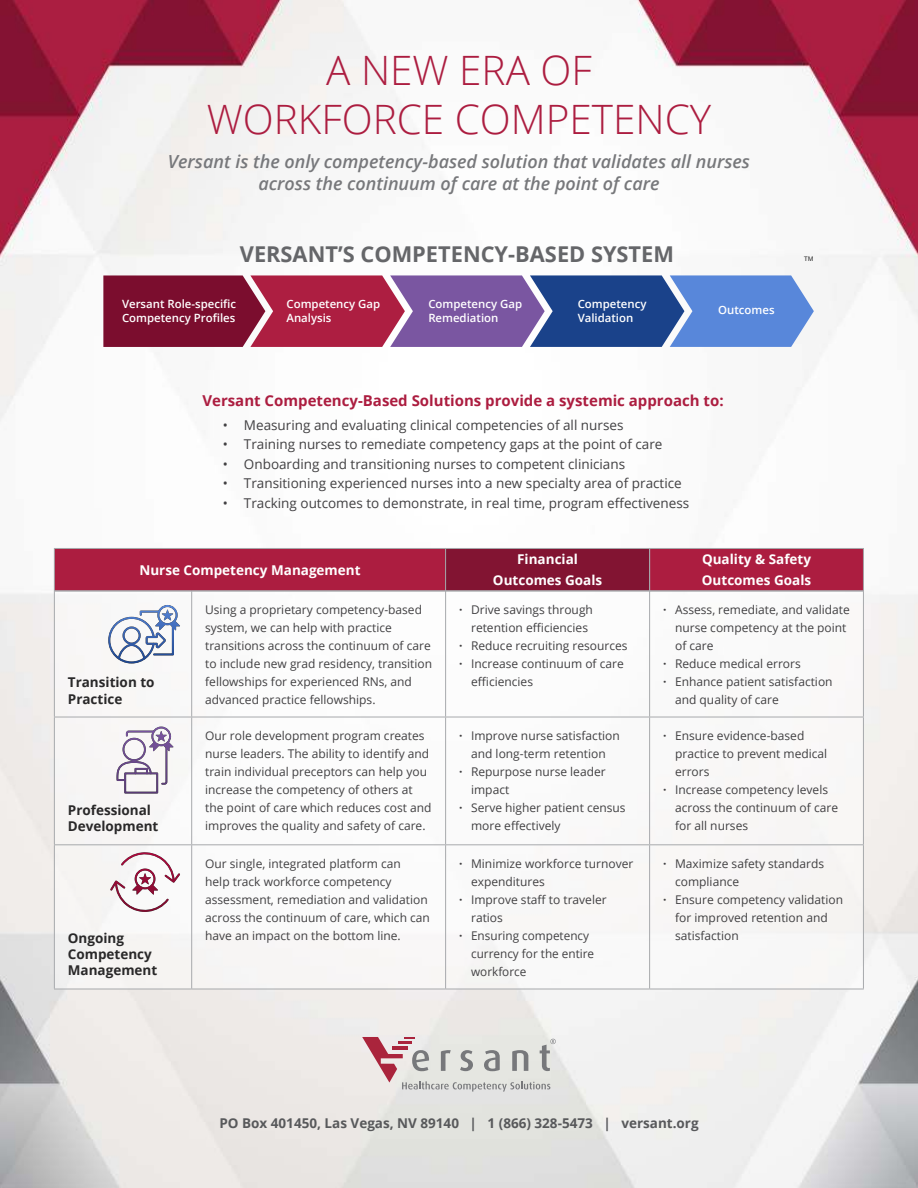
<style>
.page{position:relative;width:918px;height:1188px;background:#fff}
.page>*{position:absolute;margin:0;border:0;box-sizing:border-box;transform-origin:0 0}
.t1{font:300 40.5px/48.6px "Open Sans";color:#ac1d40;text-align:center}
.t2{font:700 21.75px "Open Sans";color:#656669}
.t3{font:italic 600 18px/21.6px "Open Sans";color:#77787b;text-align:center}
.t4{font:700 15px "Open Sans";color:#ac1d40}
.t5{font:13.5px "Open Sans";color:#414042}
.t6{font:700 13.5px/21px "Open Sans";color:#fff;text-align:center}
.t7{font:700 13.5px/16.5px "Open Sans";color:#292829}
.t8{font:700 13.5px "Open Sans";color:#58595b}
.t9{font:12px/18px "Open Sans";color:#414042}
.t10{font:600 11.4px/14.5px "Open Sans";color:#fff}
.t11{font:600 6.3px "Open Sans";color:#434343}
.s1{font-weight:700}
</style>
<div class="page">
<img style="left:0;top:0;width:918px;height:1188px">
<div style="left:55px;top:590px;width:809px;height:399px;background:#fff"></div>
<svg style="left:362px;top:1037px;width:194px;height:55px;background:#d4cbca"></svg>
<div style="left:54px;top:548px;width:392px;height:43px;background:#ac1d40"></div>
<div style="left:54px;top:548px;width:392px;height:43px;border:1px solid #a7a9ac"></div>
<div style="left:446px;top:548px;width:204px;height:43px;background:#821432"></div>
<div style="left:445px;top:548px;width:205px;height:43px;border:1px solid #a7a9ac"></div>
<div style="left:650px;top:548px;width:213px;height:43px;background:#ac1d40"></div>
<div style="left:649px;top:548px;width:215px;height:43px;border:1px solid #a7a9ac"></div>
<svg style="left:108px;top:605px;width:72px;height:59px"></svg>
<svg style="left:115px;top:727px;width:59px;height:67px"></svg>
<svg style="left:109px;top:850px;width:71px;height:62px"></svg>
<svg style="left:103px;top:275px;width:711px;height:72px;background:#744c82"></svg>
<hr style="left:54px;top:845px;width:1px;height:144px;background:#a7a9ac">
<hr style="left:191px;top:845px;width:1px;height:144px;background:#a7a9ac">
<hr style="left:445px;top:845px;width:1px;height:144px;background:#a7a9ac">
<hr style="left:649px;top:845px;width:1px;height:144px;background:#a7a9ac">
<hr style="left:863px;top:845px;width:1px;height:144px;background:#a7a9ac">
<hr style="left:54px;top:989px;width:138px;height:1px;background:#a7a9ac">
<hr style="left:192px;top:989px;width:254px;height:1px;background:#a7a9ac">
<hr style="left:446px;top:989px;width:204px;height:1px;background:#a7a9ac">
<hr style="left:650px;top:989px;width:214px;height:1px;background:#a7a9ac">
<hr style="left:54px;top:717px;width:1px;height:127px;background:#a7a9ac">
<hr style="left:191px;top:717px;width:1px;height:127px;background:#a7a9ac">
<hr style="left:445px;top:717px;width:1px;height:127px;background:#a7a9ac">
<hr style="left:649px;top:717px;width:1px;height:127px;background:#a7a9ac">
<hr style="left:863px;top:717px;width:1px;height:127px;background:#a7a9ac">
<hr style="left:54px;top:844px;width:138px;height:1px;background:#a7a9ac">
<hr style="left:192px;top:844px;width:254px;height:1px;background:#a7a9ac">
<hr style="left:446px;top:844px;width:204px;height:1px;background:#a7a9ac">
<hr style="left:650px;top:844px;width:214px;height:1px;background:#a7a9ac">
<hr style="left:54px;top:590px;width:138px;height:1px;background:#a7a9ac">
<hr style="left:54px;top:591px;width:1px;height:126px;background:#a7a9ac">
<hr style="left:192px;top:590px;width:254px;height:1px;background:#a7a9ac">
<hr style="left:191px;top:591px;width:1px;height:126px;background:#a7a9ac">
<hr style="left:446px;top:590px;width:204px;height:1px;background:#a7a9ac">
<hr style="left:445px;top:591px;width:1px;height:126px;background:#a7a9ac">
<hr style="left:650px;top:590px;width:214px;height:1px;background:#a7a9ac">
<hr style="left:649px;top:591px;width:1px;height:126px;background:#a7a9ac">
<hr style="left:863px;top:591px;width:1px;height:126px;background:#a7a9ac">
<hr style="left:54px;top:717px;width:138px;height:1px;background:#a7a9ac">
<hr style="left:192px;top:717px;width:254px;height:1px;background:#a7a9ac">
<hr style="left:446px;top:717px;width:204px;height:1px;background:#a7a9ac">
<hr style="left:650px;top:717px;width:214px;height:1px;background:#a7a9ac">
<h1 class="t1" style="left:207px;top:47px;width:506px">A NEW ERA OF<br>WORKFORCE COMPETENCY</h1>
<h3 class="t3" style="left:168px;top:152px;width:584px">Versant is the only competency-based solution that validates all nurses across the continuum of care at the point of care</h3>
<h2 class="t2" style="left:240px;top:245px;width:436px">VERSANT’S COMPETENCY-BASED SYSTEM</h2>
<p class="t11" style="left:804px;top:256px;width:11px">TM</p>
<p class="t10" style="left:122px;top:296px;width:116px">Versant Role-specific<br>Competency Profiles</p>
<p class="t10" style="left:286px;top:297px;width:95px">Competency Gap<br>Analysis</p>
<p class="t10" style="left:428px;top:297px;width:95px">Competency Gap<br>Remediation</p>
<p class="t10" style="left:578px;top:297px;width:70px">Competency<br>Validation</p>
<p class="t10" style="left:718px;top:303px;width:58px">Outcomes</p>
<p class="t4" style="left:202px;top:394px;width:523px">Versant Competency-Based Solutions provide a systemic approach to:</p>
<p class="t5" style="left:223px;top:419px;width:402px">• Measuring and evaluating clinical competencies of all nurses</p>
<p class="t5" style="left:223px;top:439px;width:441px">• Training nurses to remediate competency gaps at the point of care</p>
<p class="t5" style="left:223px;top:458px;width:404px">• Onboarding and transitioning nurses to competent clinicians</p>
<p class="t5" style="left:223px;top:478px;width:460px">• Transitioning experienced nurses into a new specialty area of practice</p>
<p class="t5" style="left:223px;top:493px;width:468px">• Tracking outcomes to demonstrate, in real time, program effectiveness</p>
<p class="t6" style="left:139px;top:561px;width:223px">Nurse Competency Management</p>
<p class="t6" style="left:493px;top:550px;width:111px">Financial<br>Outcomes Goals</p>
<p class="t6" style="left:702px;top:550px;width:111px;text-align:left">Quality &amp; Safety<br>Outcomes Goals</p>
<p class="t7" style="left:68px;top:675px;width:88px">Transition to<br>Practice</p>
<p class="t7" style="left:68px;top:803px;width:92px">Professional<br>Development</p>
<p class="t7" style="left:68px;top:931px;width:91px">Ongoing<br>Competency<br>Management</p>
<p class="t9" style="left:205px;top:601px;width:228px">Using a proprietary competency-based system, we can help with practice transitions across the continuum of care to include new grad residency, transition fellowships for experienced RNs, and advanced practice fellowships.</p>
<p class="t9" style="left:459px;top:601px;width:135px"><span class="s1">·</span> Drive savings through</p>
<p class="t9" style="left:471px;top:618px;width:118px">retention efficiencies</p>
<p class="t9" style="left:459px;top:637px;width:170px"><span class="s1">·</span> Reduce recruiting resources</p>
<p class="t9" style="left:459px;top:655px;width:166px"><span class="s1">·</span> Increase continuum of care</p>
<p class="t9" style="left:471px;top:672px;width:63px">efficiencies</p>
<p class="t9" style="left:205px;top:728px;width:228px">Our role development program creates nurse leaders. The ability to identify and train individual preceptors can help you increase the competency of others at the point of care which reduces cost and improves the quality and safety of care.</p>
<p class="t9" style="left:459px;top:728px;width:162px"><span class="s1">·</span> Improve nurse satisfaction</p>
<p class="t9" style="left:471px;top:746px;width:136px">and long-term retention</p>
<p class="t9" style="left:459px;top:764px;width:148px"><span class="s1">·</span> Repurpose nurse leader</p>
<p class="t9" style="left:471px;top:782px;width:40px">impact</p>
<p class="t9" style="left:459px;top:800px;width:168px"><span class="s1">·</span> Serve higher patient census</p>
<p class="t9" style="left:471px;top:816px;width:91px">more effectively</p>
<p class="t9" style="left:205px;top:855px;width:226px">Our single, integrated platform can<br>help track workforce competency assessment, remediation and validation across the continuum of care, which can have an impact on the bottom line.</p>
<p class="t9" style="left:459px;top:855px;width:176px"><span class="s1">·</span> Minimize workforce turnover</p>
<p class="t9" style="left:471px;top:873px;width:75px">expenditures</p>
<p class="t9" style="left:459px;top:890px;width:149px"><span class="s1">·</span> Improve staff to traveler</p>
<p class="t9" style="left:471px;top:909px;width:33px">ratios</p>
<p class="t9" style="left:459px;top:927px;width:132px"><span class="s1">·</span> Ensuring competency</p>
<p class="t9" style="left:471px;top:945px;width:125px">currency for the entire</p>
<p class="t9" style="left:471px;top:963px;width:57px">workforce</p>
<p class="t9" style="left:663px;top:601px;width:188px"><span class="s1">·</span> Assess, remediate, and validate</p>
<p class="t9" style="left:675px;top:619px;width:173px">nurse competency at the point</p>
<p class="t9" style="left:675px;top:637px;width:40px">of care</p>
<p class="t9" style="left:663px;top:655px;width:139px"><span class="s1">·</span> Reduce medical errors</p>
<p class="t9" style="left:663px;top:673px;width:171px"><span class="s1">·</span> Enhance patient satisfaction</p>
<p class="t9" style="left:675px;top:691px;width:105px">and quality of care</p>
<p class="t9" style="left:663px;top:728px;width:143px"><span class="s1">·</span> Ensure evidence-based</p>
<p class="t9" style="left:675px;top:746px;width:154px">practice to prevent medical</p>
<p class="t9" style="left:675px;top:764px;width:36px">errors</p>
<p class="t9" style="left:663px;top:782px;width:166px"><span class="s1">·</span> Increase competency levels</p>
<p class="t9" style="left:675px;top:800px;width:164px">across the continuum of care</p>
<p class="t9" style="left:675px;top:818px;width:75px">for all nurses</p>
<p class="t9" style="left:663px;top:855px;width:163px"><span class="s1">·</span> Maximize safety standards</p>
<p class="t9" style="left:675px;top:873px;width:66px">compliance</p>
<p class="t9" style="left:663px;top:891px;width:181px"><span class="s1">·</span> Ensure competency validation</p>
<p class="t9" style="left:675px;top:909px;width:154px">for improved retention and</p>
<p class="t9" style="left:675px;top:927px;width:65px">satisfaction</p>
<p class="t8" style="left:219px;top:1118px;width:481px">PO Box 401450, Las Vegas, NV 89140 | 1 (866) 328-5473 | versant.org</p>
</div>
